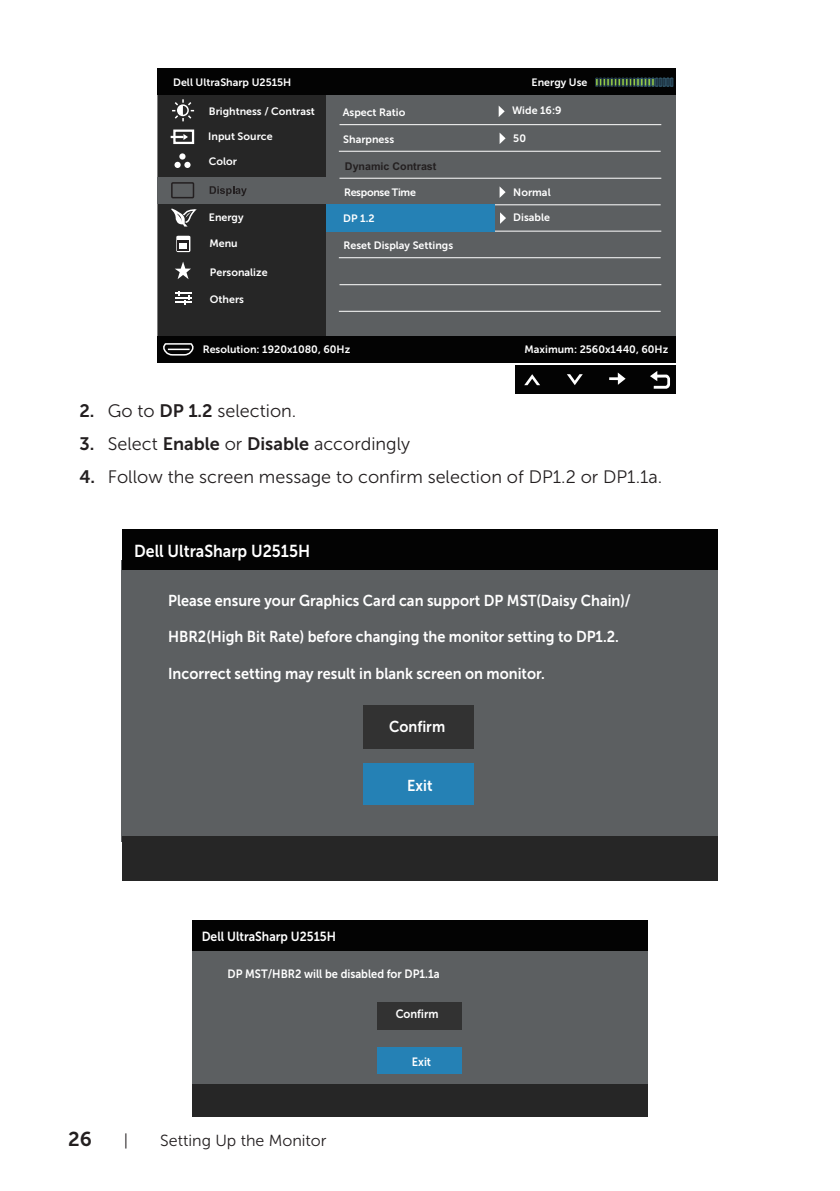
<style>
.page{position:relative;width:840px;height:1191px;background:#fff}
.page>*{position:absolute;margin:0;border:0;box-sizing:border-box;transform-origin:0 0}
.t1{font:20px "Museo Sans For Dell 700";color:#231f20}
.t2{font:18px "Museo Sans For Dell 300";color:#231f20}
.t3{font:17.2px "Museo Sans For Dell 700";color:#fff;scale:.92 1}
.t4{font:16px "Museo Sans For Dell 300";color:#231f20}
.t5{font:15.8px "Museo Sans For Dell 700";color:#fff;scale:.92 1}
.t6{font:13.2px "Museo Sans For Dell 700";color:#fff;scale:.92 1}
.t7{font:12px "Museo Sans For Dell 700";color:#fff;scale:.92 1}
.t8{font:10.6px "Museo Sans For Dell 700";color:#fff}
.t9{font:700 10.6px "Arial";color:#231f20}
.t10{font:10.6px "Museo Sans For Dell 700";letter-spacing:-.03em;color:#fff}
.s1{font-family:"Museo Sans For Dell 700"}
</style>
<div class="page">
<div style="left:514px;top:365px;width:161px;height:29px;background:#030303"></div>
<svg style="left:524px;top:374px;width:16px;height:11px"></svg>
<svg style="left:567px;top:374px;width:15px;height:11px"></svg>
<svg style="left:609px;top:372px;width:16px;height:13px"></svg>
<div style="left:157px;top:68px;width:518px;height:295px;background:#262626"></div>
<div style="left:157px;top:68px;width:518px;height:27px;background:#030303"></div>
<div style="left:157px;top:336px;width:518px;height:27px;background:#030303"></div>
<div style="left:325px;top:95px;width:350px;height:241px;background:#5c5f61"></div>
<svg style="left:595px;top:77px;width:78px;height:10px"></svg>
<hr style="left:339px;top:124px;width:322px;height:1px;background:#fff">
<hr style="left:338px;top:151px;width:322px;height:1px;background:#fff">
<hr style="left:339px;top:178px;width:322px;height:1px;background:#fff">
<hr style="left:338px;top:204px;width:322px;height:1px;background:#fff">
<hr style="left:339px;top:231px;width:322px;height:1px;background:#fff">
<hr style="left:338px;top:257px;width:322px;height:1px;background:#fff">
<hr style="left:339px;top:284px;width:322px;height:1px;background:#fff">
<hr style="left:338px;top:311px;width:322px;height:1px;background:#fff">
<div style="left:326px;top:204px;width:169px;height:28px;background:#2581b5"></div>
<svg style="left:498px;top:106px;width:6px;height:11px"></svg>
<svg style="left:499px;top:133px;width:6px;height:11px"></svg>
<svg style="left:499px;top:186px;width:6px;height:12px"></svg>
<svg style="left:500px;top:212px;width:5px;height:12px"></svg>
<div style="left:173px;top:129px;width:21px;height:15px;border:2px solid #fff"></div>
<svg style="left:170px;top:134px;width:18px;height:6px"></svg>
<div style="left:179px;top:153px;width:6px;height:7px;background:#fff;border-radius:50%"></div>
<svg style="left:174px;top:162px;width:16px;height:6px"></svg>
<svg style="left:171px;top:208px;width:25px;height:18px"></svg>
<div style="left:176px;top:236px;width:14px;height:16px;background:#fff;border-radius:2px"></div>
<div style="left:177px;top:240px;width:12px;height:11px;background:#231f20"></div>
<svg style="left:180px;top:243px;width:7px;height:6px"></svg>
<svg style="left:175px;top:291px;width:16px;height:13px"></svg>
<svg style="left:175px;top:261px;width:16px;height:18px"></svg>
<svg style="left:172px;top:99px;width:23px;height:23px"></svg>
<svg style="left:650px;top:371px;width:19px;height:18px"></svg>
<svg style="left:163px;top:344px;width:31px;height:12px"></svg>
<div style="left:157px;top:177px;width:169px;height:26px;background:#5c5f61"></div>
<svg style="left:209px;top:186px;width:37px;height:10px"></svg>
<div style="left:171px;top:182px;width:23px;height:17px;border:2px solid #231f20;border-radius:2px"></div>
<div style="left:122px;top:561px;width:595px;height:281px;background:#5c5f61"></div>
<div style="left:122px;top:529px;width:595px;height:41px;background:#030303"></div>
<div style="left:122px;top:836px;width:595px;height:44px;background:#262626"></div>
<div style="left:363px;top:763px;width:111px;height:41px;background:#2581b5"></div>
<div style="left:363px;top:706px;width:111px;height:43px;background:#323232"></div>
<div style="left:192px;top:943px;width:455px;height:141px;background:#5c5f61"></div>
<div style="left:192px;top:920px;width:455px;height:30px;background:#030303"></div>
<div style="left:192px;top:1084px;width:455px;height:32px;background:#262626"></div>
<div style="left:377px;top:1002px;width:84px;height:27px;background:#323232"></div>
<div style="left:377px;top:1046px;width:84px;height:27px;background:#2581b5"></div>
<p class="t8" style="left:173px;top:77px;width:119px">Dell UltraSharp U2515H</p>
<p class="t8" style="left:531px;top:77px;width:57px">Energy Use</p>
<p class="t8" style="left:209px;top:105px;width:107px">Brightness / Contrast</p>
<p class="t8" style="left:208px;top:131px;width:66px">Input Source</p>
<p class="t8" style="left:209px;top:155px;width:30px">Color</p>
<p class="t8" style="left:511px;top:104px;width:51px">Wide 16:9</p>
<p class="t8" style="left:513px;top:132px;width:14px">50</p>
<p class="t8" style="left:342px;top:106px;width:64px">Aspect Ratio</p>
<p class="t8" style="left:343px;top:133px;width:52px">Sharpness</p>
<p class="t9" style="left:345px;top:158px;width:93px">Dynamic Contrast</p>
<p class="t8" style="left:209px;top:211px;width:36px">Energy</p>
<p class="t8" style="left:209px;top:237px;width:30px">Menu</p>
<p class="t8" style="left:210px;top:266px;width:59px">Personalize</p>
<p class="t8" style="left:210px;top:293px;width:36px">Others</p>
<p class="t10" style="left:344px;top:186px;width:73px">Response Time</p>
<p class="t8" style="left:343px;top:212px;width:33px">DP 1.2</p>
<p class="t8" style="left:343px;top:239px;width:111px">Reset Display Settings</p>
<p class="t8" style="left:513px;top:186px;width:39px">Normal</p>
<p class="t8" style="left:513px;top:212px;width:38px">Disable</p>
<p class="t8" style="left:202px;top:343px;width:149px">Resolution: 1920x1080, 60Hz</p>
<p class="t8" style="left:524px;top:343px;width:145px">Maximum: 2560x1440, 60Hz</p>
<p class="t2" style="left:79px;top:401px;width:218px"><span class="s1">2.</span> Go to <span class="s1">DP 1.2</span> selection.</p>
<p class="t2" style="left:79px;top:434px;width:332px"><span class="s1">3.</span> Select <span class="s1">Enable</span> or <span class="s1">Disable</span> accordingly</p>
<p class="t2" style="left:79px;top:467px;width:584px"><span class="s1">4.</span> Follow the screen message to confirm selection of DP1.2 or DP1.1a.</p>
<p class="t3" style="left:134px;top:542px;width:193px">Dell UltraSharp U2515H</p>
<p class="t5" style="left:168px;top:591px;width:504px">Please ensure your Graphics Card can support DP MST(Daisy Chain)/</p>
<p class="t5" style="left:168px;top:628px;width:491px">HBR2(High Bit Rate) before changing the monitor setting to DP1.2.</p>
<p class="t5" style="left:168px;top:665px;width:411px">Incorrect setting may result in blank screen on monitor.</p>
<p class="t5" style="left:389px;top:718px;width:62px">Confirm</p>
<p class="t5" style="left:407px;top:776px;width:29px">Exit</p>
<p class="t6" style="left:201px;top:929px;width:147px">Dell UltraSharp U2515H</p>
<p class="t7" style="left:227px;top:967px;width:232px">DP MST/HBR2 will be disabled for DP1.1a</p>
<p class="t7" style="left:395px;top:1007px;width:48px">Confirm</p>
<p class="t7" style="left:411px;top:1055px;width:22px">Exit</p>
<h1 class="t1" style="left:68px;top:1127px;width:25px">26</h1>
<h3 class="t4" style="left:124px;top:1131px;width:6px">|</h3>
<h3 class="t4" style="left:160px;top:1131px;width:168px">Setting Up the Monitor</h3>
</div>
